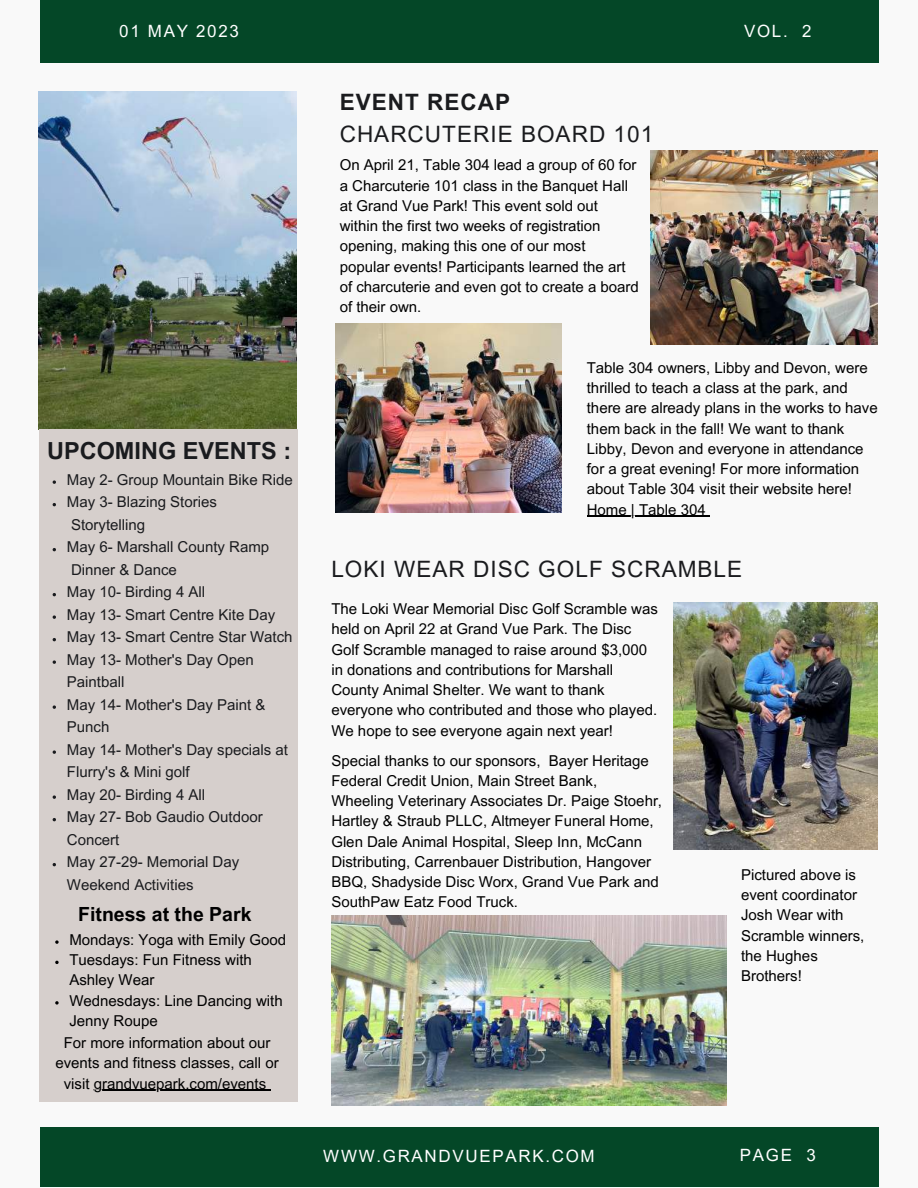
<style>
.page{position:relative;width:918px;height:1188px;background:#f9f9f9}
.page>*{position:absolute;margin:0;border:0;box-sizing:border-box;transform-origin:0 0}
.t1{font:700 23.55px "Arial MT Pro";color:#1a1b1e}
.t2{font:22.5px "Arial MT Pro";letter-spacing:.045em;color:#1a1b1e}
.t3{font:700 22.5px "Arial MT Pro";letter-spacing:.045em;color:#1a1b1e}
.t4{font:700 19.5px "Arial MT Pro";color:#000}
.t5{font:16.95px "Arial MT Pro";letter-spacing:.1em;color:#fff}
.t6{font:15px/20.2px "Arial MT Pro";color:#000}
.t7{font:15px/22.5px "Arial MT Pro";color:#1a1b1e}
</style>
<div class="page">
<img style="left:39px;top:92px;width:257px;height:337px">
<div style="left:39px;top:430px;width:259px;height:672px;background:#d6cfcc"></div>
<div style="left:40px;top:1127px;width:838px;height:60px;background:#044727"></div>
<div style="left:40px;top:0;width:839px;height:63px;background:#044727"></div>
<img style="left:336px;top:323px;width:226px;height:189px">
<img style="left:651px;top:151px;width:227px;height:193px">
<svg style="left:53px;top:480px;width:3px;height:4px"></svg>
<svg style="left:53px;top:615px;width:3px;height:4px"></svg>
<svg style="left:53px;top:660px;width:3px;height:4px"></svg>
<svg style="left:53px;top:705px;width:3px;height:4px"></svg>
<svg style="left:53px;top:750px;width:3px;height:4px"></svg>
<svg style="left:53px;top:795px;width:3px;height:4px"></svg>
<svg style="left:55px;top:940px;width:4px;height:4px"></svg>
<svg style="left:55px;top:961px;width:4px;height:3px"></svg>
<svg style="left:55px;top:1001px;width:4px;height:4px"></svg>
<hr style="left:94px;top:1090px;width:172px;height:1px;background:#000">
<img style="left:673px;top:602px;width:205px;height:248px">
<hr style="left:587px;top:516px;width:119px;height:1px;background:#000">
<img style="left:331px;top:915px;width:395px;height:191px">
<p class="t5" style="left:119px;top:24px;width:121px">01 MAY 2023</p>
<p class="t5" style="left:744px;top:24px;width:69px">VOL. 2</p>
<h2 class="t3" style="left:340px;top:93px;width:172px">EVENT RECAP</h2>
<h2 class="t2" style="left:340px;top:126px;width:315px">CHARCUTERIE BOARD 101</h2>
<h1 class="t1" style="left:47px;top:442px;width:246px">UPCOMING EVENTS :</h1>
<p class="t7" style="left:67px;top:470px;width:227px">May 2- Group Mountain Bike Ride<br>May 3- Blazing Stories<br>Storytelling<br>May 6- Marshall County Ramp<br>Dinner &amp; Dance<br>May 10- Birding 4 All<br>May 13- Smart Centre Kite Day<br>May 13- Smart Centre Star Watch<br>May 13- Mother's Day Open<br>Paintball<br>May 14- Mother's Day Paint &amp;<br>Punch<br>May 14- Mother's Day specials at<br>Flurry's &amp; Mini golf<br>May 20- Birding 4 All<br>May 27- Bob Gaudio Outdoor<br>Concert<br>May 27-29- Memorial Day<br>Weekend Activities</p>
<h3 class="t4" style="left:78px;top:907px;width:175px">Fitness at the Park</h3>
<p class="t6" style="left:69px;top:931px;width:218px">Mondays: Yoga with Emily Good<br>Tuesdays: Fun Fitness with<br>Ashley Wear<br>Wednesdays: Line Dancing with<br>Jenny Roupe</p>
<p class="t6" style="left:55px;top:1035px;width:225px;text-align:center">For more information about our events and fitness classes, call or visit grandvuepark.com/events</p>
<p class="t6" style="left:340px;top:157px;width:301px">On April 21, Table 304 lead a group of 60 for a Charcuterie 101 class in the Banquet Hall at Grand Vue Park! This event sold out within the first two weeks of registration opening, making this one of our most popular events! Participants learned the art of charcuterie and even got to create a board of their own.</p>
<p class="t6" style="left:587px;top:359px;width:292px">Table 304 owners, Libby and Devon, were thrilled to teach a class at the park, and there are already plans in the works to have them back in the fall! We want to thank Libby, Devon and everyone in attendance for a great evening! For more information about Table 304 visit their website here!<br>Home | Table 304</p>
<h2 class="t2" style="left:331px;top:561px;width:412px">LOKI WEAR DISC GOLF SCRAMBLE</h2>
<p class="t6" style="left:331px;top:601px;width:328px">The Loki Wear Memorial Disc Golf Scramble was held on April 22 at Grand Vue Park. The Disc Golf Scramble managed to raise around $3,000 in donations and contributions for Marshall County Animal Shelter. We want to thank everyone who contributed and those who played.<br>We hope to see everyone again next year!</p>
<p class="t6" style="left:331px;top:752px;width:332px">Special thanks to our sponsors, Bayer Heritage Federal Credit Union, Main Street Bank, Wheeling Veterinary Associates Dr. Paige Stoehr, Hartley &amp; Straub PLLC, Altmeyer Funeral Home, Glen Dale Animal Hospital, Sleep Inn, McCann Distributing, Carrenbauer Distribution, Hangover BBQ, Shadyside Disc Worx, Grand Vue Park and SouthPaw Eatz Food Truck.</p>
<p class="t5" style="left:323px;top:1149px;width:273px">WWW.GRANDVUEPARK.COM</p>
<p class="t6" style="left:741px;top:866px;width:125px">Pictured above is event coordinator<br>Josh Wear with<br>Scramble winners, the Hughes<br>Brothers!</p>
<p class="t5" style="left:740px;top:1148px;width:78px">PAGE 3</p>
</div>
